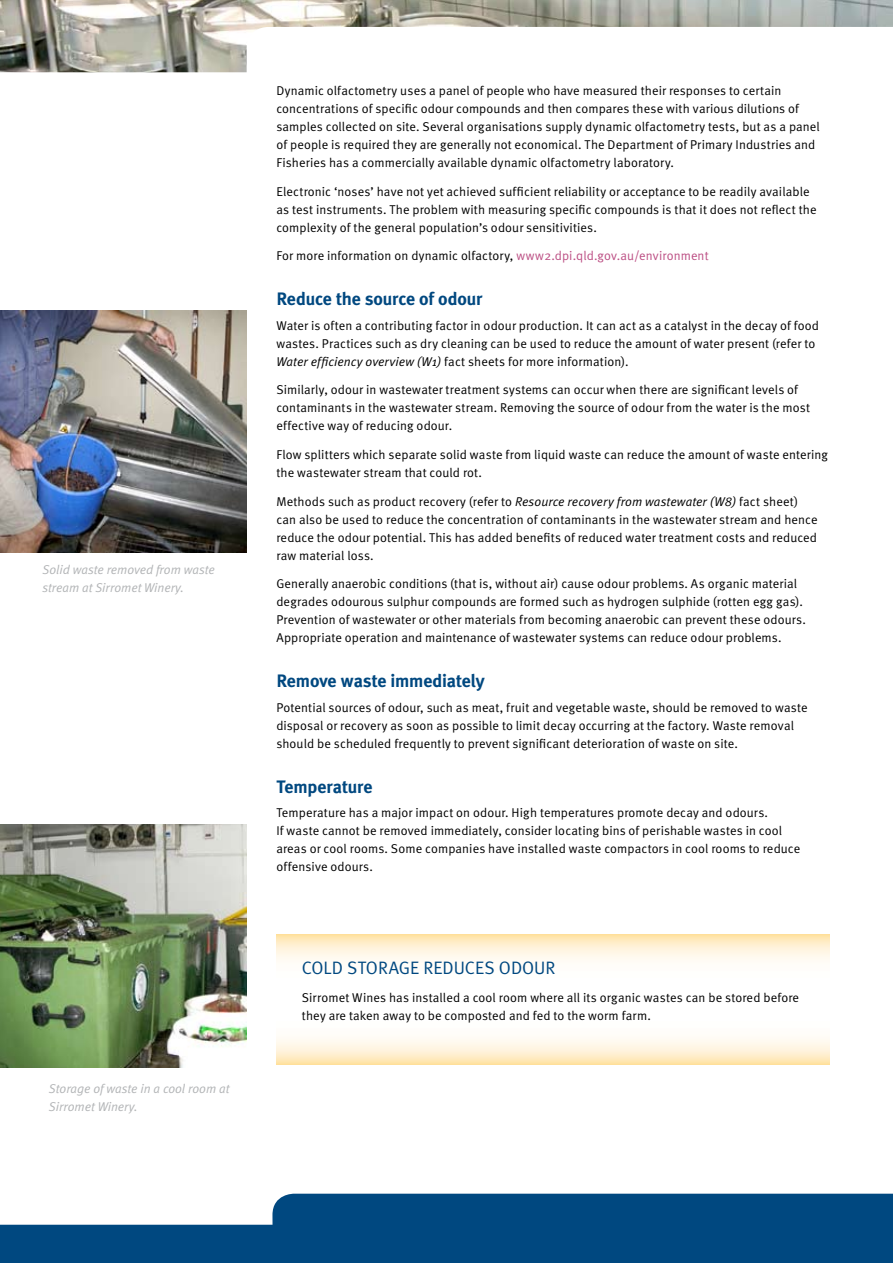
<style>
.page{position:relative;width:893px;height:1263px;background:#fff}
.page>*{position:absolute;margin:0;border:0;box-sizing:border-box;transform-origin:0 0}
.t1{font:700 18px "Meta Plus";letter-spacing:-.01em;color:#004880}
.t2{font:18px "Meta Normal";letter-spacing:.005em;color:#004880}
.t3{font:12.75px/18px "Meta Normal";letter-spacing:.01em;color:#000}
.t4{font:italic 12.75px/18px "Meta Normal";color:#b2b4b6}
.s1{color:#bc4f84}
.s2{font-style:italic}
</style>
<div class="page">
<img style="left:0;top:0;width:893px;height:72px">
<img style="left:0;top:310px;width:247px;height:243px">
<img style="left:0;top:825px;width:247px;height:242px">
<svg style="left:0;top:1194px;width:893px;height:69px;background:#236191"></svg>
<svg style="left:276px;top:934px;width:553px;height:131px"></svg>
<p class="t4" style="left:43px;top:561px;width:174px">Solid waste removed from waste stream at Sirromet Winery.</p>
<p class="t4" style="left:49px;top:1079px;width:182px">Storage of waste in a cool room at<br>Sirromet Winery.</p>
<p class="t3" style="left:276px;top:82px;width:545px">Dynamic olfactometry uses a panel of people who have measured their responses to certain concentrations of specific odour compounds and then compares these with various dilutions of samples collected on site. Several organisations supply dynamic olfactometry tests, but as a panel of people is required they are generally not economical. The Department of Primary Industries and Fisheries has a commercially available dynamic olfactometry laboratory.</p>
<p class="t3" style="left:276px;top:182px;width:542px">Electronic ‘noses’ have not yet achieved sufficient reliability or acceptance to be readily available as test instruments. The problem with measuring specific compounds is that it does not reflect the complexity of the general population’s odour sensitivities.</p>
<p class="t3" style="left:276px;top:247px;width:434px">For more information on dynamic olfactory, <span class="s1">www2.dpi.qld.gov.au/environment</span></p>
<h1 class="t1" style="left:276px;top:289px;width:208px">Reduce the source of odour</h1>
<p class="t3" style="left:276px;top:316px;width:544px">Water is often a contributing factor in odour production. It can act as a catalyst in the decay of food wastes. Practices such as dry cleaning can be used to reduce the amount of water present (refer to<br><span class="s2">Water efficiency overview (W1)</span> fact sheets for more information).</p>
<p class="t3" style="left:276px;top:381px;width:535px">Similarly, odour in wastewater treatment systems can occur when there are significant levels of contaminants in the wastewater stream. Removing the source of odour from the water is the most effective way of reducing odour.</p>
<p class="t3" style="left:276px;top:445px;width:553px">Flow splitters which separate solid waste from liquid waste can reduce the amount of waste entering the wastewater stream that could rot.</p>
<p class="t3" style="left:276px;top:492px;width:543px">Methods such as product recovery (refer to <span class="s2">Resource recovery from wastewater (W8)</span> fact sheet) can also be used to reduce the concentration of contaminants in the wastewater stream and hence reduce the odour potential. This has added benefits of reduced water treatment costs and reduced raw material loss.</p>
<p class="t3" style="left:276px;top:575px;width:531px">Generally anaerobic conditions (that is, without air) cause odour problems. As organic material degrades odourous sulphur compounds are formed such as hydrogen sulphide (rotten egg gas).<br>Prevention of wastewater or other materials from becoming anaerobic can prevent these odours.<br>Appropriate operation and maintenance of wastewater systems can reduce odour problems.</p>
<h1 class="t1" style="left:276px;top:671px;width:210px">Remove waste immediately</h1>
<p class="t3" style="left:276px;top:698px;width:533px">Potential sources of odour, such as meat, fruit and vegetable waste, should be removed to waste disposal or recovery as soon as possible to limit decay occurring at the factory. Waste removal should be scheduled frequently to prevent significant deterioration of waste on site.</p>
<h1 class="t1" style="left:276px;top:776px;width:98px">Temperature</h1>
<p class="t3" style="left:276px;top:803px;width:525px">Temperature has a major impact on odour. High temperatures promote decay and odours.<br>If waste cannot be removed immediately, consider locating bins of perishable wastes in cool areas or cool rooms. Some companies have installed waste compactors in cool rooms to reduce offensive odours.</p>
<h1 class="t2" style="left:302px;top:957px;width:98px">Co ld storage</h1>
<h1 class="t2" style="left:423px;top:957px;width:133px">reduces odour</h1>
<p class="t3" style="left:302px;top:988px;width:499px">Sirromet Wines has installed a cool room where all its organic wastes can be stored before they are taken away to be composted and fed to the worm farm.</p>
</div>
